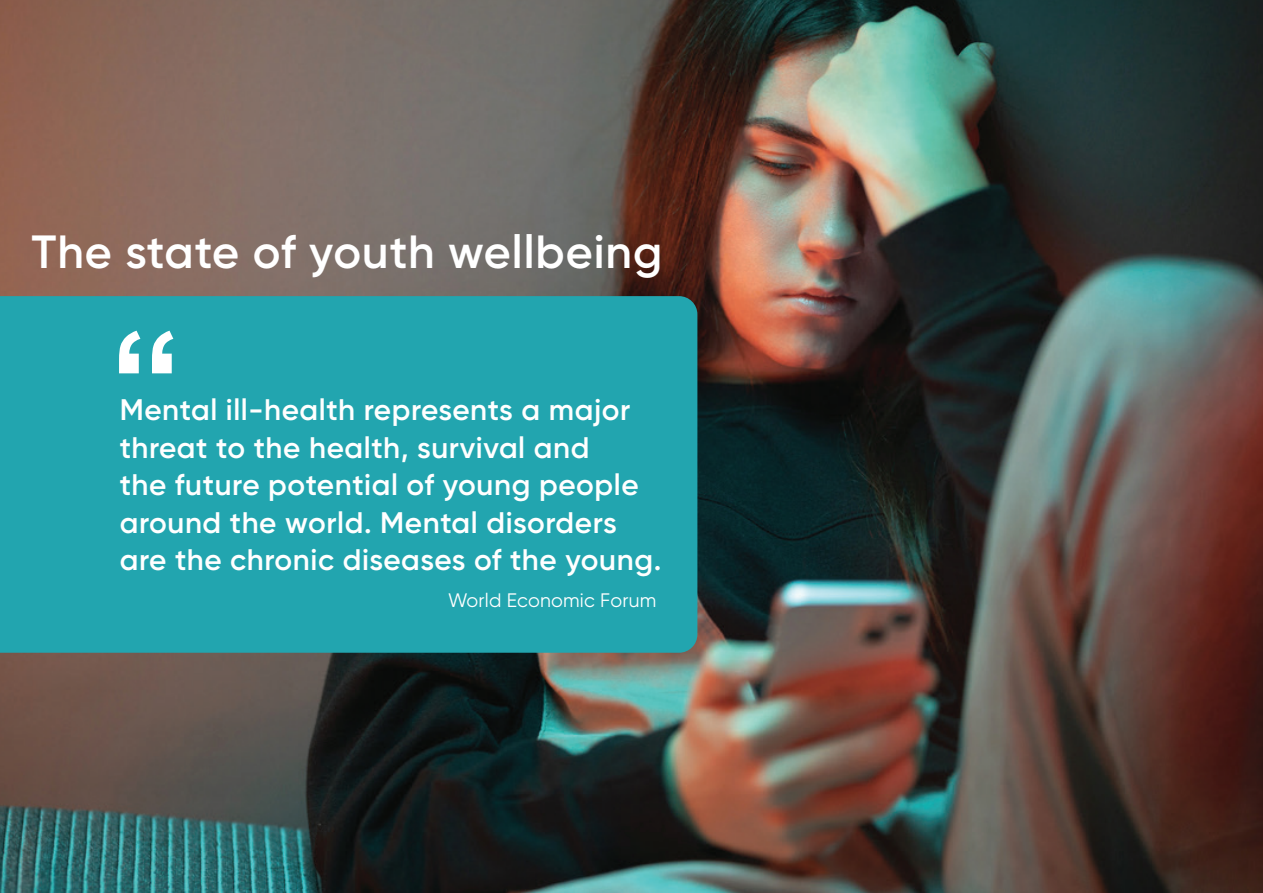
<style>
.page{position:relative;width:1263px;height:893px;background:#fff}
.page>*{position:absolute;margin:0;border:0;box-sizing:border-box;transform-origin:0 0}
.t1{font:700 143.85px "Arial";color:#fff}
.t2{font:600 46.5px "Gilroy";letter-spacing:.02em;color:#fff}
.t3{font:600 29.7px/37.5px "Gilroy";letter-spacing:.02em;color:#fff}
.t4{font:19.5px "Gilroy";letter-spacing:.01em;color:#fff}
</style>
<div class="page">
<img style="left:0;top:0;width:1263px;height:893px">
<div style="left:0;top:296px;width:697px;height:357px;background:#22a5af"></div>
<h2 class="t2" style="left:31px;top:223px;width:632px">The state of youth wellbeing</h2>
<h1 class="t1" style="left:110px;top:304px;width:73px">“</h1>
<p class="t3" style="left:120px;top:391px;width:543px">Mental ill-health represents a major threat to the health, survival and<br>the future potential of young people around the world. Mental disorders are the chronic diseases of the young.</p>
<p class="t4" style="left:448px;top:589px;width:210px">World Economic Forum</p>
</div>
